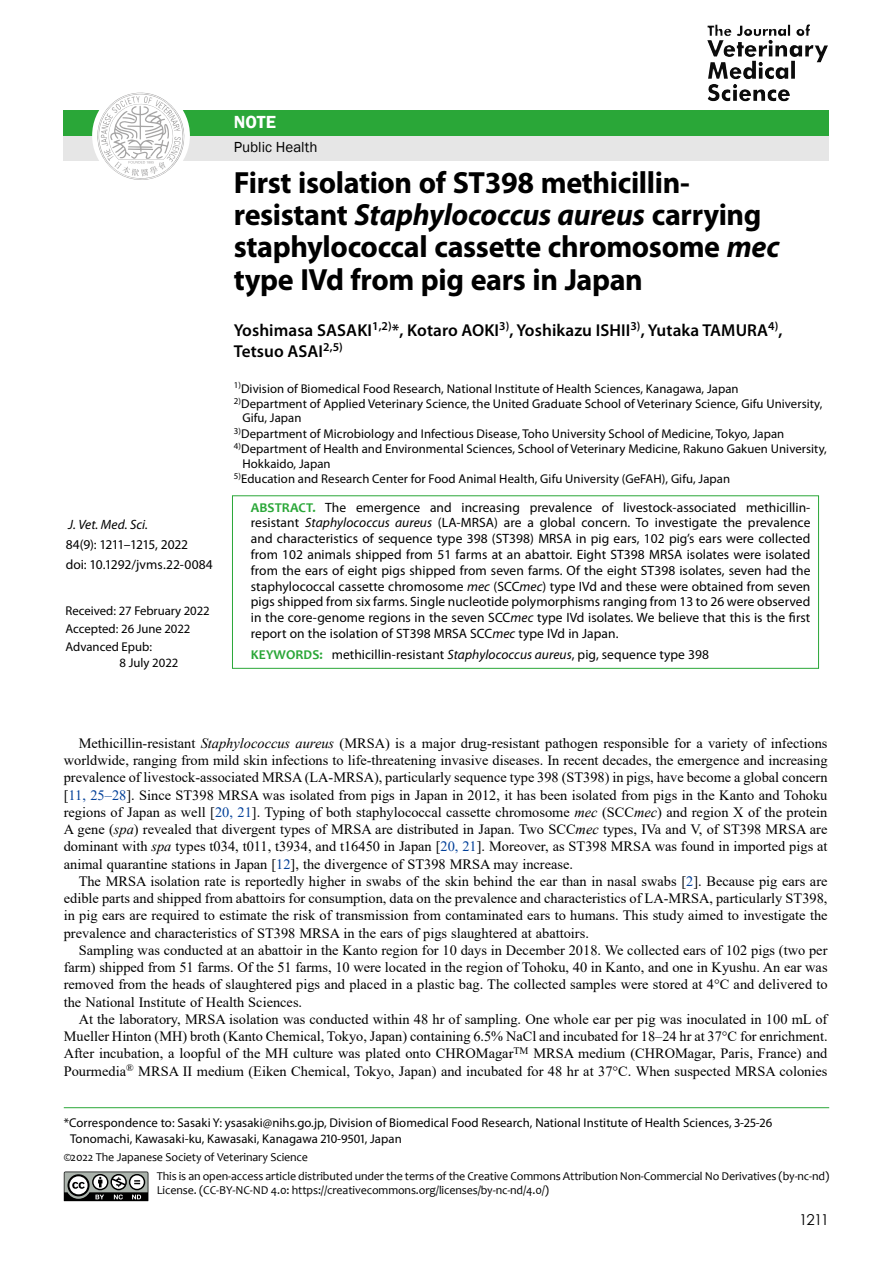
<style>
.page{position:relative;width:893px;height:1263px;background:#fff}
.page>*{position:absolute;margin:0;border:0;box-sizing:border-box;transform-origin:0 0}
.t1{font:700 30.75px/32.2px "Myriad Pro";letter-spacing:-.01em;color:#000}
.t2{font:600 18px "Franklin Gothic";color:#fff}
.t3{font:600 17.25px/21px "Myriad Pro";letter-spacing:.005em;color:#000}
.t4{font:15px "Franklin Gothic";color:#000}
.t5{font:15px "Century Gothic";color:#000}
.t6{font:14.25px/17.2px "Times New Roman";color:#000;text-align:justify}
.t7{font:13.5px/15.8px "Myriad Pro";letter-spacing:.005em;color:#000;text-align:justify}
.t8{font:italic 13.5px "Myriad Pro";color:#000}
.t9{font:12.75px/15.5px "Myriad Pro";letter-spacing:.005em;color:#000}
.t10{font:12px/20px "Candara";letter-spacing:-.01em;color:#000}
.s1{font-style:italic}
.s2{font-family:"Candara";font-weight:700;color:#2aa738}
.s3{color:#003f98}
</style>
<div class="page">
<hr style="left:64px;top:1107px;width:765px;height:1px;background:#2aa738">
<div style="left:64px;top:136px;width:765px;height:25px;background:#e6e6e6"></div>
<div style="left:64px;top:111px;width:765px;height:25px;background:#2aa738"></div>
<div style="left:92px;top:87px;width:98px;height:97px;background:#fff;border-radius:50%"></div>
<svg style="left:94px;top:92px;width:93px;height:88px"></svg>
<img style="left:707px;top:24px;width:106px;height:33px">
<div style="left:232px;top:495px;width:587px;height:174px;border:1px solid #2aa738"></div>
<svg style="left:64px;top:1171px;width:84px;height:30px"></svg>
<p class="t8" style="left:68px;top:516px;width:81px">J. Vet. Med. Sci.</p>
<p class="t7" style="left:66px;top:535px;width:149px;line-height:20px">84(9): 1211–1215, 2022<br>doi: 10.1292/jvms.22-0084</p>
<p class="t9" style="left:66px;top:602px;width:146px;line-height:17.9px">Received: 27 February 2022<br>Accepted: 26 June 2022<br>Advanced Epub:</p>
<p class="t9" style="left:120px;top:654px;width:60px">8 July 2022</p>
<p class="t2" style="left:234px;top:111px;width:44px">NOTE</p>
<p class="t4" style="left:234px;top:138px;width:85px">Public Health</p>
<h1 class="t1" style="left:234px;top:165px;width:547px">First isolation of ST398 methicillin&shy;resistant <span class="s1">Staphylococcus aureus</span> carrying staphylococcal cassette chromosome <span class="s1">mec </span>type IVd from pig ears in Japan</h1>
<p class="t3" style="left:234px;top:319px;width:550px">Yoshimasa SASAKI<sup>1,2)</sup>*, Kotaro AOKI<sup>3)</sup>, Yoshikazu ISHII<sup>3)</sup>, Yutaka TAMURA<sup>4)</sup>,<br>Tetsuo ASAI<sup>2,5)</sup></p>
<p class="t9" style="left:234px;top:380px;width:590px"><sup>1)</sup>Division of Biomedical Food Research, National Institute of Health Sciences, Kanagawa, Japan<br><sup>2)</sup>Department of Applied Veterinary Science, the United Graduate School of Veterinary Science, Gifu University,</p>
<p class="t9" style="left:234px;top:410px;width:594px;text-indent:9px">Gifu, Japan<br><sup>3)</sup>Department of Microbiology and Infectious Disease, Toho University School of Medicine, Tokyo, Japan<br><sup>4)</sup>Department of Health and Environmental Sciences, School of Veterinary Medicine, Rakuno Gakuen University,</p>
<p class="t9" style="left:234px;top:455px;width:498px;text-indent:9px">Hokkaido, Japan<br><sup>5)</sup>Education and Research Center for Food Animal Health, Gifu University (GeFAH), Gifu, Japan</p>
<p class="t7" style="left:251px;top:499px;width:561px"><span class="s2">ABSTRACT.</span> The emergence and increasing prevalence of livestock-associated methicillin&shy;resistant <span class="s1">Staphylococcus aureus</span> (LA-MRSA) are a global concern. To investigate the prevalence and characteristics of sequence type 398 (ST398) MRSA in pig ears, 102 pig’s ears were collected from 102 animals shipped from 51 farms at an abattoir. Eight ST398 MRSA isolates were isolated from the ears of eight pigs shipped from seven farms. Of the eight ST398 isolates, seven had the staphylococcal cassette chromosome <span class="s1">mec</span> (SCC<span class="s1">mec</span>) type IVd and these were obtained from seven pigs shipped from six farms. Single nucleotide polymorphisms ranging from 13 to 26 were observed in the core-genome regions in the seven SCC<span class="s1">mec</span> type IVd isolates. We believe that this is the first report on the isolation of ST398 MRSA SCC<span class="s1">mec</span> type IVd in Japan.</p>
<p class="t7" style="left:251px;top:646px;width:460px"><span class="s2">KEYWORDS:</span> methicillin-resistant <span class="s1">Staphylococcus aureus</span>, pig, sequence type 398</p>
<p class="t6" style="left:64px;top:734px;width:765px;text-indent:15px">Methicillin-resistant <span class="s1">Staphylococcus aureus</span> (MRSA) is a major drug-resistant pathogen responsible for a variety of infections worldwide, ranging from mild skin infections to life-threatening invasive diseases. In recent decades, the emergence and increasing prevalence of livestock-associated MRSA (LA-MRSA), particularly sequence type 398 (ST398) in pigs, have become a global concern [<span class="s3">11, 25–28</span>]. Since ST398 MRSA was isolated from pigs in Japan in 2012, it has been isolated from pigs in the Kanto and Tohoku regions of Japan as well [<span class="s3">20, 21</span>]. Typing of both staphylococcal cassette chromosome <span class="s1">mec</span> (SCC<span class="s1">mec</span>) and region X of the protein A gene (<span class="s1">spa</span>) revealed that divergent types of MRSA are distributed in Japan. Two SCC<span class="s1">mec</span> types, IVa and V, of ST398 MRSA are dominant with <span class="s1">spa</span> types t034, t011, t3934, and t16450 in Japan [<span class="s3">20, 21</span>]. Moreover, as ST398 MRSA was found in imported pigs at animal quarantine stations in Japan [<span class="s3">12</span>], the divergence of ST398 MRSA may increase.</p>
<p class="t6" style="left:64px;top:872px;width:765px;text-indent:15px">The MRSA isolation rate is reportedly higher in swabs of the skin behind the ear than in nasal swabs [<span class="s3">2</span>]. Because pig ears are edible parts and shipped from abattoirs for consumption, data on the prevalence and characteristics of LA-MRSA, particularly ST398, in pig ears are required to estimate the risk of transmission from contaminated ears to humans. This study aimed to investigate the prevalence and characteristics of ST398 MRSA in the ears of pigs slaughtered at abattoirs.</p>
<p class="t6" style="left:64px;top:941px;width:765px;text-indent:15px">Sampling was conducted at an abattoir in the Kanto region for 10 days in December 2018. We collected ears of 102 pigs (two per farm) shipped from 51 farms. Of the 51 farms, 10 were located in the region of Tohoku, 40 in Kanto, and one in Kyushu. An ear was removed from the heads of slaughtered pigs and placed in a plastic bag. The collected samples were stored at 4°C and delivered to the National Institute of Health Sciences.</p>
<p class="t6" style="left:64px;top:1010px;width:765px;text-indent:15px">At the laboratory, MRSA isolation was conducted within 48 hr of sampling. One whole ear per pig was inoculated in 100 mL of Mueller Hinton (MH) broth (Kanto Chemical, Tokyo, Japan) containing 6.5% NaCl and incubated for 18–24 hr at 37°C for enrichment.<br>After incubation, a loopful of the MH culture was plated onto CHROMagar<sup>TM</sup> MRSA medium (CHROMagar, Paris, France) and Pourmedia<sup>®</sup> MRSA II medium (Eiken Chemical, Tokyo, Japan) and incubated for 48 hr at 37°C. When suspected MRSA colonies</p>
<p class="t9" style="left:70px;top:1114px;width:704px;text-indent:-6px">*Correspondence to: Sasaki Y: ysasaki@nihs.go.jp, Division of Biomedical Food Research, National Institute of Health Sciences, 3-25-26<br>Tonomachi, Kawasaki-ku, Kawasaki, Kanagawa 210-9501, Japan</p>
<p class="t10" style="left:157px;top:1146px;width:674px;text-indent:-93px">©2022 The Japanese Society of Veterinary Science<br>This is an open-access article distributed under the terms of the Creative Commons Attribution Non-Commercial No Derivatives (by-nc-nd)</p>
<p class="t10" style="left:157px;top:1180px;width:394px">License. (CC-BY-NC-ND 4.0: https://creativecommons.org/licenses/by-nc-nd/4.0/)</p>
<p class="t5" style="left:799px;top:1209px;width:32px">1211</p>
</div>
